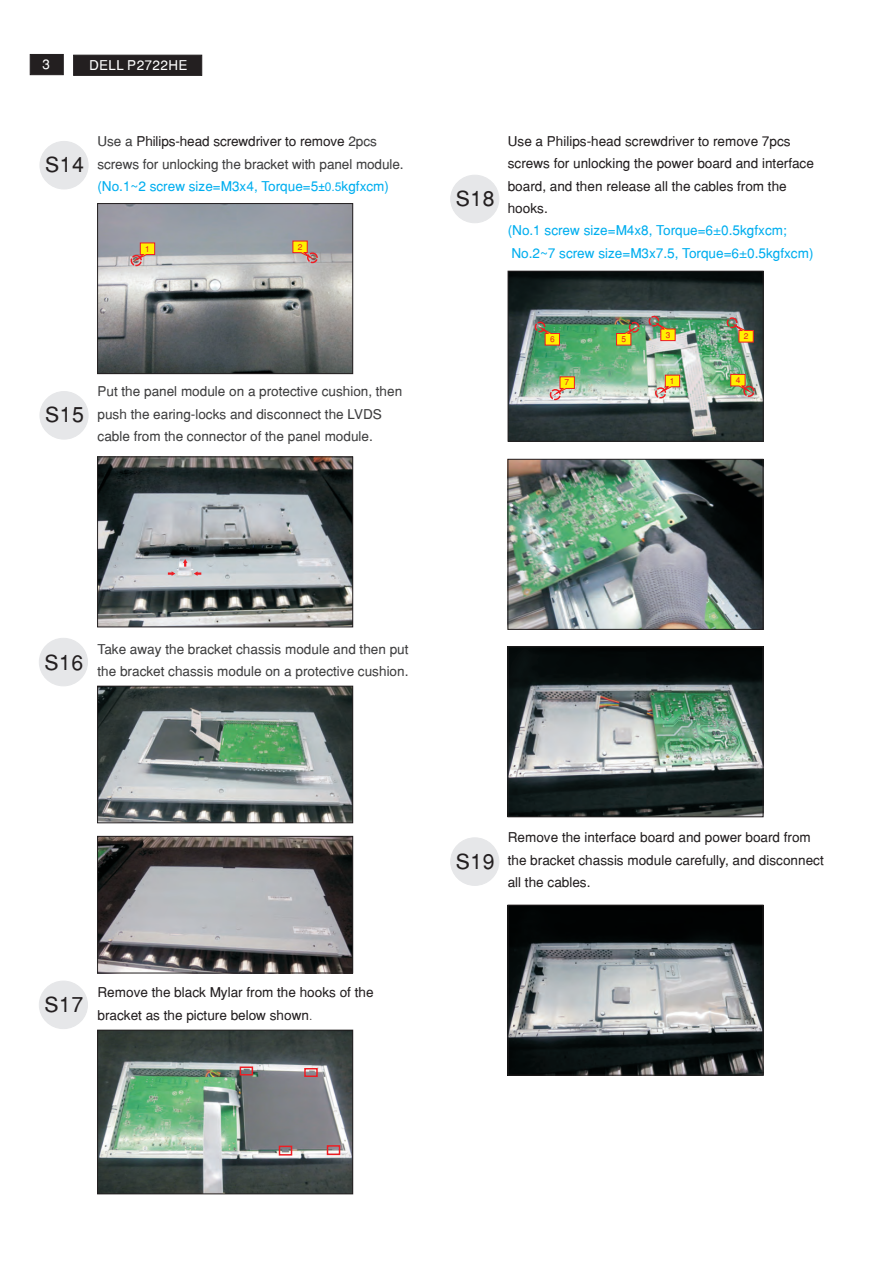
<style>
.page{position:relative;width:893px;height:1263px;background:#fff}
.page>*{position:absolute;margin:0;border:0;box-sizing:border-box;transform-origin:0 0}
.t1{font:21px "Helvetica";letter-spacing:.03em;color:#231f20}
.t2{font:13.5px/22.4px "Helvetica";color:#231f20}
.t3{font:13.5px/22.4px "Helvetica";color:#3e3e3f}
.t4{font:13.5px "Helvetica";letter-spacing:.03em;color:#fff}
.t5{font:8.25px "Helvetica";color:#ee1d23}
.s1{color:#231f20}
.s2{color:#00aeef}
.s3{font-family:"Arial";font-size:12px;color:#00aeef}
.s4{font-family:"Helvetica Neue LT Std";color:#00aeef}
.s5{font-family:"Adobe Ming Std";font-weight:300}
</style>
<div class="page">
<div style="left:30px;top:54px;width:33px;height:21px;background:#231f20;border:1px solid #231f20"></div>
<div style="left:73px;top:55px;width:129px;height:21px;background:#231f20;border:1px solid #231f20"></div>
<div style="left:40px;top:391px;width:48px;height:48px;background:#e6e7e9;border:1px solid #e6e7e9;border-radius:50%"></div>
<div style="left:40px;top:141px;width:48px;height:48px;background:#e6e7e9;border:1px solid #e6e7e9;border-radius:50%"></div>
<div style="left:39px;top:638px;width:49px;height:48px;background:#e6e7e9;border:1px solid #e6e7e9;border-radius:50%"></div>
<div style="left:451px;top:175px;width:48px;height:48px;background:#e6e7e9;border:1px solid #e6e7e9;border-radius:50%"></div>
<div style="left:451px;top:838px;width:48px;height:48px;background:#e6e7e9;border:1px solid #e6e7e9;border-radius:50%"></div>
<img style="left:99px;top:688px;width:252px;height:133px">
<div style="left:97px;top:686px;width:256px;height:137px;border:1px solid #231f20"></div>
<img style="left:99px;top:205px;width:252px;height:167px">
<div style="left:97px;top:203px;width:256px;height:171px;border:1px solid #231f20"></div>
<svg style="left:130px;top:242px;width:25px;height:22px"></svg>
<div style="left:131px;top:255px;width:11px;height:11px;border:1px dashed #ee1d23;border-radius:50%"></div>
<div style="left:307px;top:252px;width:11px;height:11px;border:1px dashed #ee1d23;border-radius:50%"></div>
<svg style="left:292px;top:240px;width:26px;height:22px"></svg>
<img style="left:99px;top:459px;width:252px;height:166px">
<div style="left:97px;top:457px;width:256px;height:170px;border:1px solid #231f20"></div>
<svg style="left:168px;top:571px;width:7px;height:5px"></svg>
<svg style="left:194px;top:571px;width:7px;height:5px"></svg>
<svg style="left:183px;top:559px;width:4px;height:8px"></svg>
<img style="left:99px;top:838px;width:252px;height:133px">
<div style="left:97px;top:836px;width:256px;height:137px;border:1px solid #231f20"></div>
<div style="left:39px;top:981px;width:49px;height:48px;background:#e6e7e9;border:1px solid #e6e7e9;border-radius:50%"></div>
<img style="left:510px;top:907px;width:251px;height:166px">
<div style="left:508px;top:905px;width:255px;height:170px;border:1px solid #231f20"></div>
<img style="left:510px;top:649px;width:251px;height:166px">
<div style="left:508px;top:647px;width:255px;height:170px;border:1px solid #231f20"></div>
<img style="left:510px;top:273px;width:251px;height:166px">
<div style="left:508px;top:271px;width:255px;height:170px;border:1px solid #231f20"></div>
<svg style="left:728px;top:321px;width:26px;height:22px"></svg>
<div style="left:727px;top:317px;width:10px;height:11px;border:1px dashed #ee1d23;border-radius:50%"></div>
<svg style="left:655px;top:374px;width:25px;height:22px"></svg>
<div style="left:655px;top:387px;width:11px;height:11px;border:1px dashed #ee1d23;border-radius:50%"></div>
<svg style="left:535px;top:324px;width:25px;height:22px"></svg>
<div style="left:535px;top:322px;width:10px;height:10px;border:1px dashed #ee1d23;border-radius:50%"></div>
<svg style="left:616px;top:324px;width:25px;height:22px"></svg>
<div style="left:629px;top:322px;width:11px;height:11px;border:1px dashed #ee1d23;border-radius:50%"></div>
<div style="left:743px;top:386px;width:12px;height:11px;border:1px dashed #ee1d23;border-radius:50%"></div>
<svg style="left:730px;top:374px;width:26px;height:21px"></svg>
<svg style="left:650px;top:320px;width:26px;height:21px"></svg>
<div style="left:648px;top:316px;width:11px;height:11px;border:1px dashed #ee1d23;border-radius:50%"></div>
<svg style="left:549px;top:376px;width:26px;height:22px"></svg>
<div style="left:550px;top:389px;width:11px;height:11px;border:1px dashed #ee1d23;border-radius:50%"></div>
<img style="left:99px;top:1032px;width:252px;height:160px">
<div style="left:97px;top:1030px;width:256px;height:164px;border:1px solid #231f20"></div>
<div style="left:304px;top:1068px;width:14px;height:9px;border:1px solid #ee1d23"></div>
<div style="left:240px;top:1066px;width:13px;height:9px;border:1px solid #ee1d23"></div>
<div style="left:327px;top:1145px;width:13px;height:10px;border:1px solid #ee1d23"></div>
<div style="left:279px;top:1146px;width:13px;height:10px;border:1px solid #ee1d23"></div>
<img style="left:510px;top:461px;width:251px;height:167px">
<div style="left:508px;top:459px;width:255px;height:171px;border:1px solid #231f20"></div>
<p class="t4" style="left:42px;top:56px;width:9px">3</p>
<p class="t4" style="left:89px;top:60px;width:100px">DELL P2722HE</p>
<h1 class="t1" style="left:45px;top:156px;width:40px">S14</h1>
<p class="t3" style="left:97px;top:132px;width:308px">Use a <span class="s1">Philips-head screwdriver to remove</span> 2pcs screws for unlocking the bracket with panel module. <span class="s2">(No.1~2 screw size=M3x4, Torque=5</span><span class="s3">±0.5</span><span class="s2">kgfxcm)</span></p>
<p class="t5" style="left:145px;top:246px;width:6px">1</p>
<p class="t5" style="left:298px;top:244px;width:6px">2</p>
<h1 class="t1" style="left:45px;top:407px;width:40px">S15</h1>
<p class="t3" style="left:98px;top:382px;width:306px">Put the panel module on a protective cushion, then push the earing-locks and disconnect the LVDS cable from the connector of the panel module.</p>
<h1 class="t1" style="left:456px;top:191px;width:40px">S18</h1>
<p class="t2" style="left:508px;top:131px;width:308px">Use a Philips-head screwdriver to remove 7pcs screws for unlocking the power board and interface board, and then release all the cables from the hooks.<br><span class="s2">(No.1 screw size=M4x8, Torque=6</span><span class="s4">±</span><span class="s2">0.5kgfxcm; No.2~7 screw size=M3x7.5, Torque=6</span><span class="s4">±</span><span class="s2">0.5kgfxcm)</span></p>
<p class="t5" style="left:550px;top:336px;width:6px">6</p>
<p class="t5" style="left:622px;top:336px;width:6px">5</p>
<p class="t5" style="left:565px;top:379px;width:6px">7</p>
<p class="t5" style="left:666px;top:331px;width:6px">3</p>
<p class="t5" style="left:670px;top:378px;width:6px">1</p>
<p class="t5" style="left:744px;top:333px;width:6px">2</p>
<p class="t5" style="left:736px;top:377px;width:6px">4</p>
<h1 class="t1" style="left:45px;top:654px;width:40px">S16</h1>
<p class="t3" style="left:98px;top:639px;width:312px">Take away the bracket chassis module and then put the bracket chassis module on a protective cushion.</p>
<h1 class="t1" style="left:45px;top:997px;width:40px">S17</h1>
<p class="t2" style="left:98px;top:983px;width:278px">Remove the black Mylar from the hooks of the bracket as the picture below shown<span class="s5">.</span></p>
<h1 class="t1" style="left:456px;top:853px;width:40px">S19</h1>
<p class="t2" style="left:508px;top:828px;width:317px">Remove the interface board and power board from the bracket chassis module carefully, and disconnect all the cables.</p>
</div>
